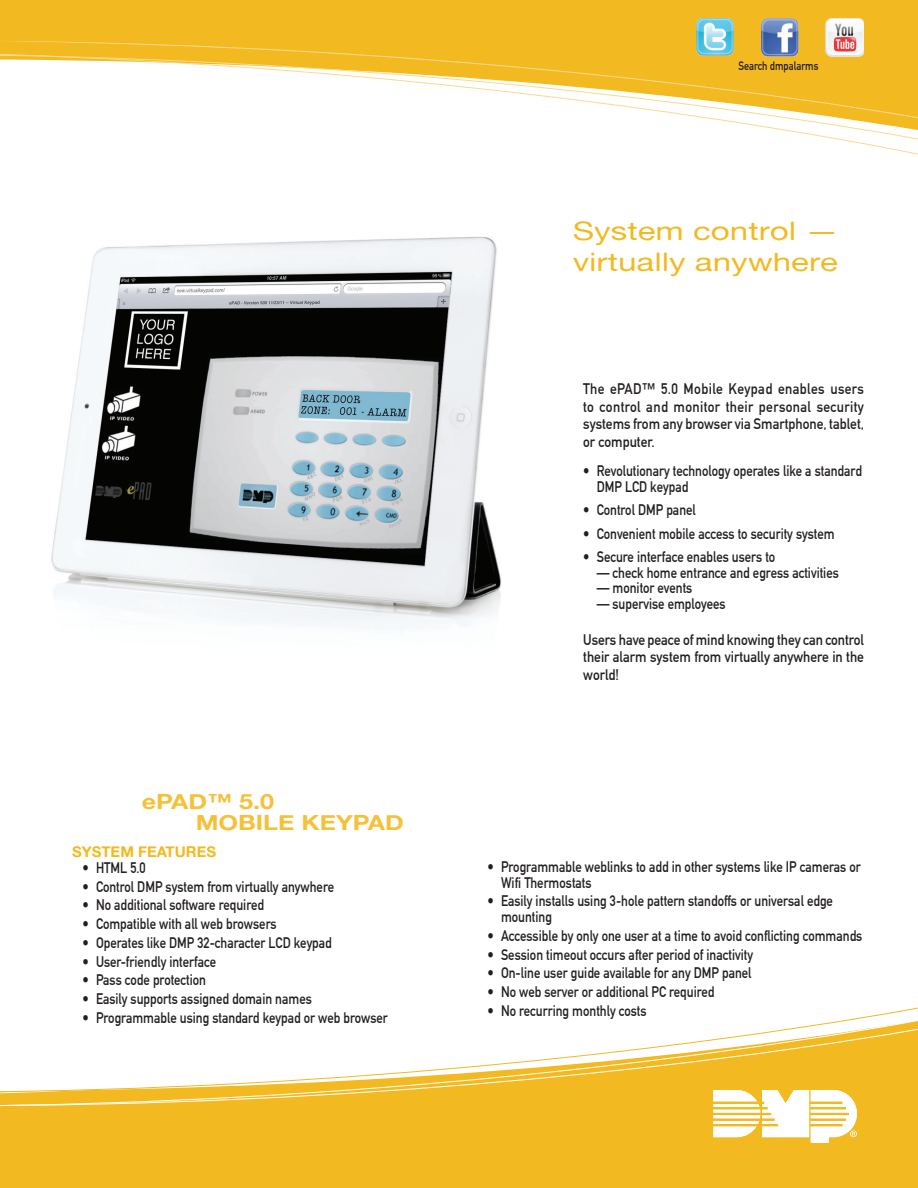
<style>
.page{position:relative;width:918px;height:1188px;background:#fff}
.page>*{position:absolute;margin:0;border:0;box-sizing:border-box;transform-origin:0 0}
.t1{font:25.5px/30.6px "Alte Haas Grotesk";color:#f2ba20;scale:1.3 1}
.t2{font:21px/21px "Alte Haas Grotesk Bold";color:#f5c139;scale:1.2 1}
.t3{font:15px/15.8px "DIN Mittelschrift";color:#231f20;scale:.85 1}
.t4{font:15px/17.7px "DIN Mittelschrift";color:#231f20;text-align:justify;scale:.9 1}
.t5{font:15px "Alte Haas Grotesk Bold";color:#f2ba20}
.t6{font:12px "DIN Mittelschrift";color:#231f20;scale:.83 1}
</style>
<div class="page">
<svg style="left:0;top:0;width:918px;height:146px"></svg>
<svg style="left:0;top:1007px;width:918px;height:180px"></svg>
<svg style="left:713px;top:1090px;width:144px;height:53px"></svg>
<img style="left:697px;top:18px;width:37px;height:38px">
<img style="left:761px;top:18px;width:37px;height:38px">
<img style="left:826px;top:18px;width:38px;height:39px">
<img style="left:51px;top:237px;width:450px;height:389px">
<h2 class="t2" style="left:196px;top:791px;width:146px;text-indent:-54px">EPAD™ 5.0<br>MOBILE KEYPAD</h2>
<p class="t5" style="left:72px;top:842px;width:145px">SYSTEM FEATURES</p>
<p class="t3" style="left:82px;top:860px;width:76px">• HTML 5.0</p>
<p class="t3" style="left:82px;top:878px;width:298px">• Control DMP system from virtually anywhere</p>
<p class="t3" style="left:82px;top:897px;width:215px">• No additional software required</p>
<p class="t3" style="left:82px;top:916px;width:230px">• Compatible with all web browsers</p>
<p class="t3" style="left:82px;top:935px;width:295px">• Operates like DMP 32-character LCD keypad</p>
<p class="t3" style="left:82px;top:953px;width:159px">• User-friendly interface</p>
<p class="t3" style="left:82px;top:972px;width:147px">• Pass code protection</p>
<p class="t3" style="left:82px;top:991px;width:271px">• Easily supports assigned domain names</p>
<p class="t3" style="left:82px;top:1010px;width:361px">• Programmable using standard keypad or web browser</p>
<p class="t6" style="left:738px;top:59px;width:98px">Search dmpalarms</p>
<h1 class="t1" style="left:573px;top:216px;width:206px">System control — virtually anywhere</h1>
<p class="t4" style="left:583px;top:380px;width:314px">The ePAD™ 5.0 Mobile Keypad enables users to control and monitor their personal security systems from any browser via Smartphone, tablet, or computer.</p>
<p class="t3" style="left:597px;top:463px;width:314px;text-indent:-14px">• Revolutionary technology operates like a standard<br>DMP LCD keypad</p>
<p class="t3" style="left:583px;top:502px;width:134px">• Control DMP panel</p>
<p class="t3" style="left:583px;top:526px;width:297px">• Convenient mobile access to security system</p>
<p class="t3" style="left:583px;top:549px;width:228px">• Secure interface enables users to</p>
<p class="t3" style="left:597px;top:565px;width:286px">— check home entrance and egress activities</p>
<p class="t3" style="left:597px;top:580px;width:114px">— monitor events</p>
<p class="t3" style="left:597px;top:596px;width:153px">— supervise employees</p>
<p class="t4" style="left:583px;top:631px;width:314px">Users have peace of mind knowing they can control their alarm system from virtually anywhere in the world!</p>
<p class="t3" style="left:501px;top:859px;width:425px;text-indent:-14px">• Programmable weblinks to add in other systems like IP cameras or<br>Wifi Thermostats</p>
<p class="t3" style="left:501px;top:893px;width:392px;text-indent:-14px">• Easily installs using 3-hole pattern standoffs or universal edge mounting</p>
<p class="t3" style="left:488px;top:928px;width:443px">• Accessible by only one user at a time to avoid conflicting commands</p>
<p class="t3" style="left:488px;top:947px;width:314px">• Session timeout occurs after period of inactivity</p>
<p class="t3" style="left:488px;top:965px;width:312px">• On-line user guide available for any DMP panel</p>
<p class="t3" style="left:488px;top:984px;width:269px">• No web server or additional PC required</p>
<p class="t3" style="left:488px;top:1003px;width:189px">• No recurring monthly costs</p>
</div>
